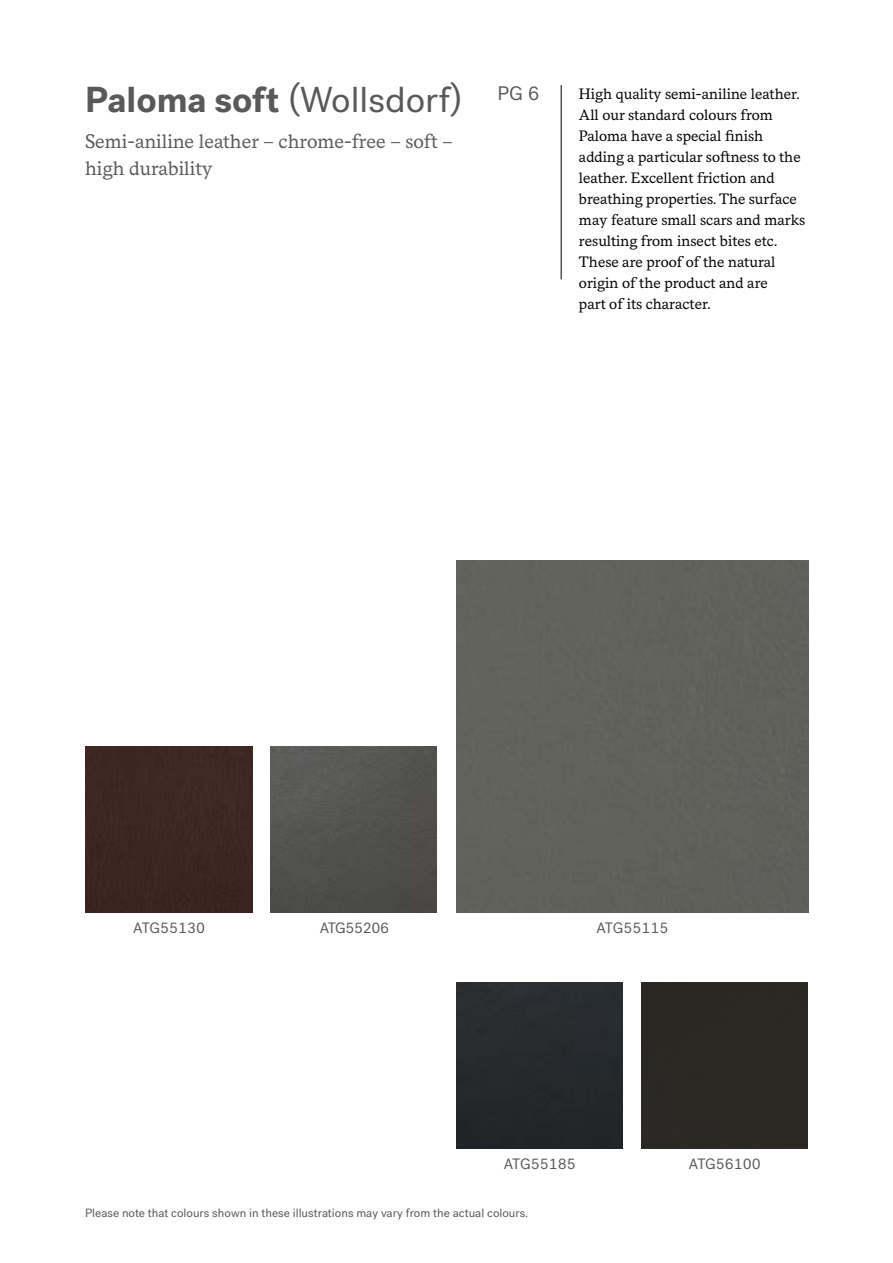
<style>
.page{position:relative;width:893px;height:1263px;background:#fff}
.page>*{position:absolute;margin:0;border:0;box-sizing:border-box;transform-origin:0 0}
.t1{font:36px "Post Grotesk";color:#58595b}
.t2{font:19.5px/27px "Messina Serif";color:#58595b}
.t3{font:19.5px "Post Grotesk";color:#58595b}
.t4{font:15px/21px "Messina Serif";color:#000}
.t5{font:15px "Post Grotesk";color:#58595b}
.t6{font:15px "Post Grotesk";letter-spacing:-.025em;color:#58595b}
.t7{font:12px "Post Grotesk";color:#58595b}
.s1{font-weight:700}
</style>
<div class="page">
<hr style="left:561px;top:85px;width:1px;height:194px;background:#000">
<div style="left:456px;top:982px;width:167px;height:167px;background:#262a2d"></div>
<img style="left:270px;top:746px;width:167px;height:167px">
<div style="left:641px;top:982px;width:167px;height:167px;background:#2b2924"></div>
<div style="left:457px;top:561px;width:351px;height:352px;background:#61625c"></div>
<div style="left:86px;top:746px;width:166px;height:167px;background:#3c2722"></div>
<h1 class="t1" style="left:85px;top:79px;width:379px"><span class="s1">Paloma soft</span> (Wollsdorf)</h1>
<h2 class="t2" style="left:85px;top:128px;width:370px">Semi-aniline leather – chrome-free – soft – high durability</h2>
<h2 class="t3" style="left:497px;top:82px;width:43px">PG 6</h2>
<p class="t4" style="left:579px;top:84px;width:228px">High quality semi-aniline leather.<br>All our standard colours from<br>Paloma have a special finish adding a particular softness to the leather. Excellent friction and breathing properties. The surface may feature small scars and marks resulting from insect bites etc.<br>These are proof of the natural origin of the product and are<br>part of its character.</p>
<p class="t5" style="left:133px;top:919px;width:74px">ATG55130</p>
<p class="t6" style="left:320px;top:919px;width:71px">ATG55206</p>
<p class="t5" style="left:596px;top:919px;width:74px">ATG55115</p>
<p class="t5" style="left:504px;top:1155px;width:74px">ATG55185</p>
<p class="t5" style="left:689px;top:1155px;width:74px">ATG56100</p>
<p class="t7" style="left:85px;top:1205px;width:445px">Please note that colours shown in these illustrations may vary from the actual colours.</p>
</div>
